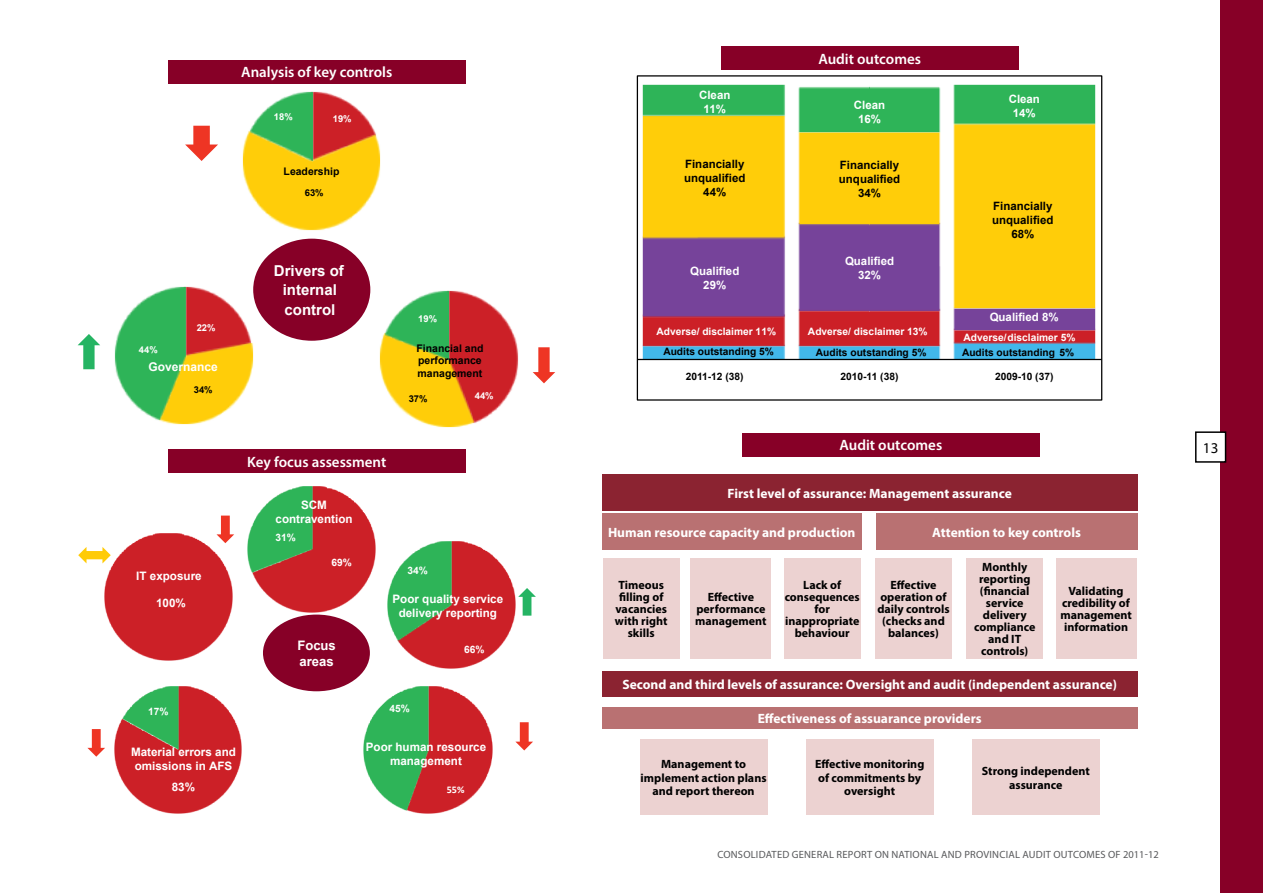
<style>
.page{position:relative;width:1263px;height:893px;background:#fff}
.page>*{position:absolute;margin:0;border:0;box-sizing:border-box;transform-origin:0 0}
.t1{font:600 15px "Myriad Pro";color:#fff}
.t2{font:700 15px/19.8px "Arial";color:#fff;text-align:center}
.t3{font:15px "Myriad Pro";color:#000}
.t4{font:700 13.5px "Myriad Pro";color:#fff}
.t5{font:700 13.05px/15.6px "Arial";color:#fff}
.t6{font:700 12px/12px "Myriad Pro";color:#000;text-align:center}
.t7{font:700 12px "Arial";color:#fff}
.t8{font:700 11.7px/14px "Arial";color:#fff;text-align:center}
.t9{font:700 11.55px/14px "Arial";color:#000;text-align:center}
.t10{font:700 11.55px/14px "Arial";color:#fff;text-align:center}
.t11{font:10.5px "Myriad Pro";letter-spacing:.02em;color:#58595b}
.t12{font:700 10.5px/12.6px "Arial";color:#000}
.t13{font:700 10.2px "Arial";color:#000}
.t14{font:700 10.2px "Arial";color:#fff}
.t15{font:700 10.2px "Calibri";color:#fff}
.t16{font:700 9.45px "Arial";color:#fff}
.t17{font:700 9.45px "Arial";color:#010101}
</style>
<div class="page">
<div style="left:1220px;top:0;width:43px;height:893px;background:#870027"></div>
<div style="left:1196px;top:432px;width:29px;height:30px;background:#fff"></div>
<div style="left:1195px;top:431px;width:31px;height:32px;border:2px solid #000"></div>
<div style="left:602px;top:474px;width:535px;height:37px;background:#8b2331"></div>
<div style="left:602px;top:671px;width:535px;height:26px;background:#8b2331"></div>
<div style="left:602px;top:707px;width:535px;height:21px;background:#b97172"></div>
<div style="left:640px;top:740px;width:127px;height:75px;background:#ecd2d1"></div>
<div style="left:806px;top:740px;width:127px;height:75px;background:#ecd2d1"></div>
<div style="left:972px;top:740px;width:127px;height:75px;background:#ecd2d1"></div>
<div style="left:603px;top:558px;width:76px;height:100px;background:#ecd2d1"></div>
<div style="left:875px;top:558px;width:77px;height:100px;background:#ecd2d1"></div>
<div style="left:690px;top:558px;width:81px;height:100px;background:#ecd2d1"></div>
<div style="left:966px;top:558px;width:77px;height:100px;background:#ecd2d1"></div>
<div style="left:784px;top:558px;width:76px;height:100px;background:#ecd2d1"></div>
<div style="left:1056px;top:558px;width:80px;height:100px;background:#ecd2d1"></div>
<div style="left:602px;top:514px;width:259px;height:36px;background:#b97172"></div>
<div style="left:876px;top:514px;width:261px;height:36px;background:#b97172"></div>
<div style="left:637px;top:75px;width:465px;height:326px;border:1px solid #000"></div>
<img style="left:641px;top:349px;width:456px;height:12px">
<img style="left:642px;top:332px;width:454px;height:17px">
<img style="left:642px;top:311px;width:454px;height:21px">
<img style="left:642px;top:135px;width:454px;height:176px">
<img style="left:642px;top:84px;width:454px;height:51px">
<hr style="left:637px;top:359px;width:465px;height:1px;background:#000">
<img style="left:316px;top:91px;width:58px;height:38px">
<img style="left:242px;top:129px;width:139px;height:102px">
<img style="left:247px;top:91px;width:69px;height:73px">
<img style="left:452px;top:290px;width:67px;height:132px">
<img style="left:379px;top:331px;width:98px;height:97px">
<img style="left:382px;top:290px;width:70px;height:73px">
<img style="left:188px;top:286px;width:66px;height:54px">
<img style="left:167px;top:340px;width:87px;height:85px">
<img style="left:114px;top:286px;width:74px;height:137px">
<div style="left:253px;top:239px;width:117px;height:102px;background:#870027;border-radius:50%"></div>
<svg style="left:533px;top:347px;width:22px;height:36px"></svg>
<svg style="left:78px;top:334px;width:22px;height:35px"></svg>
<svg style="left:185px;top:126px;width:33px;height:35px"></svg>
<img style="left:252px;top:486px;width:124px;height:127px">
<img style="left:247px;top:486px;width:66px;height:88px">
<img style="left:398px;top:541px;width:118px;height:128px">
<img style="left:387px;top:541px;width:66px;height:101px">
<img style="left:409px;top:686px;width:84px;height:128px">
<img style="left:363px;top:686px;width:67px;height:125px">
<img style="left:114px;top:686px;width:128px;height:128px">
<img style="left:121px;top:686px;width:58px;height:65px">
<img style="left:104px;top:533px;width:129px;height:128px">
<div style="left:263px;top:615px;width:107px;height:76px;background:#870027;border-radius:50%"></div>
<svg style="left:515px;top:722px;width:18px;height:28px"></svg>
<svg style="left:87px;top:729px;width:18px;height:28px"></svg>
<svg style="left:217px;top:516px;width:17px;height:27px"></svg>
<svg style="left:518px;top:588px;width:18px;height:28px"></svg>
<svg style="left:78px;top:547px;width:33px;height:16px"></svg>
<div style="left:168px;top:60px;width:298px;height:23px;background:#870027"></div>
<div style="left:168px;top:449px;width:298px;height:24px;background:#870027"></div>
<div style="left:742px;top:433px;width:298px;height:23px;background:#870027"></div>
<div style="left:721px;top:47px;width:297px;height:23px;background:#870027"></div>
<p class="t1" style="left:241px;top:63px;width:153px">Analysis of key controls</p>
<p class="t16" style="left:274px;top:111px;width:20px">18%</p>
<p class="t16" style="left:333px;top:112px;width:20px">19%</p>
<p class="t12" style="left:284px;top:166px;width:57px">Leadership</p>
<p class="t17" style="left:305px;top:187px;width:20px">63%</p>
<p class="t16" style="left:197px;top:321px;width:20px">22%</p>
<p class="t16" style="left:139px;top:343px;width:20px">44%</p>
<p class="t7" style="left:148px;top:359px;width:71px">Governance</p>
<p class="t17" style="left:194px;top:384px;width:20px">34%</p>
<p class="t2" style="left:274px;top:261px;width:72px">Drivers of internal control</p>
<p class="t16" style="left:418px;top:313px;width:20px">19%</p>
<p class="t12" style="left:416px;top:342px;width:69px">Financial and performance management</p>
<p class="t17" style="left:409px;top:393px;width:20px">37%</p>
<p class="t16" style="left:475px;top:389px;width:20px">44%</p>
<p class="t8" style="left:136px;top:570px;width:67px">IT exposure</p>
<p class="t8" style="left:156px;top:596px;width:31px">100%</p>
<p class="t1" style="left:247px;top:452px;width:141px">Key focus assessment</p>
<p class="t8" style="left:276px;top:499px;width:78px">SCM contravention</p>
<p class="t14" style="left:276px;top:531px;width:22px">31%</p>
<p class="t14" style="left:331px;top:556px;width:22px">69%</p>
<p class="t5" style="left:297px;top:638px;width:40px">Focus areas</p>
<p class="t14" style="left:407px;top:563px;width:22px">34%</p>
<p class="t8" style="left:393px;top:592px;width:112px">Poor quality service delivery reporting</p>
<p class="t14" style="left:464px;top:643px;width:22px">66%</p>
<p class="t14" style="left:148px;top:705px;width:22px">17%</p>
<p class="t14" style="left:390px;top:702px;width:22px">45%</p>
<p class="t8" style="left:131px;top:745px;width:106px">Material errors and omissions in AFS</p>
<p class="t8" style="left:366px;top:740px;width:122px">Poor human resource management</p>
<p class="t8" style="left:172px;top:780px;width:25px">83%</p>
<p class="t15" style="left:447px;top:784px;width:19px">55%</p>
<p class="t1" style="left:818px;top:50px;width:104px">Audit outcomes</p>
<p class="t10" style="left:699px;top:89px;width:33px">Clean<br>11%</p>
<p class="t10" style="left:854px;top:98px;width:33px">Clean<br>16%</p>
<p class="t10" style="left:1009px;top:93px;width:33px">Clean<br>14%</p>
<p class="t9" style="left:684px;top:157px;width:63px">Financially unqualified<br>44%</p>
<p class="t9" style="left:839px;top:159px;width:63px">Financially unqualified<br>34%</p>
<p class="t10" style="left:690px;top:264px;width:51px">Qualified<br>29%</p>
<p class="t10" style="left:845px;top:255px;width:51px">Qualified<br>32%</p>
<p class="t14" style="left:656px;top:324px;width:121px">Adverse/ disclaimer 11%</p>
<p class="t14" style="left:808px;top:325px;width:121px">Adverse/ disclaimer 13%</p>
<p class="t9" style="left:992px;top:199px;width:63px">Financially unqualified<br>68%</p>
<p class="t10" style="left:990px;top:310px;width:70px">Qualified 8%</p>
<p class="t14" style="left:963px;top:330px;width:114px">Adverse/ disclaimer 5%</p>
<p class="t13" style="left:663px;top:345px;width:112px">Audits outstanding 5%</p>
<p class="t13" style="left:816px;top:345px;width:112px">Audits outstanding 5%</p>
<p class="t13" style="left:962px;top:345px;width:114px">Audits outstanding 5%</p>
<p class="t13" style="left:686px;top:370px;width:59px">2011-12 (38)</p>
<p class="t13" style="left:840px;top:370px;width:59px">2010-11 (38)</p>
<p class="t13" style="left:995px;top:370px;width:60px">2009-10 (37)</p>
<p class="t1" style="left:839px;top:436px;width:104px">Audit outcomes</p>
<p class="t4" style="left:727px;top:484px;width:286px">First level of assurance: Management assurance</p>
<p class="t4" style="left:608px;top:524px;width:249px">Human resource capacity and production</p>
<p class="t4" style="left:932px;top:524px;width:150px">Attention to key controls</p>
<p class="t6" style="left:974px;top:560px;width:63px">Monthly reporting (financial service delivery compliance and IT controls)</p>
<p class="t6" style="left:615px;top:578px;width:54px">Timeous filling of vacancies with right skills</p>
<p class="t6" style="left:877px;top:578px;width:74px">Effective operation of daily controls (checks and balances)</p>
<p class="t6" style="left:785px;top:578px;width:77px">Lack of consequences for inappropriate behaviour</p>
<p class="t6" style="left:1060px;top:584px;width:73px">Validating credibility of management information</p>
<p class="t6" style="left:695px;top:590px;width:73px">Effective performance management</p>
<p class="t4" style="left:622px;top:675px;width:496px">Second and third levels of assurance: Oversight and audit (independent assurance)</p>
<p class="t4" style="left:758px;top:709px;width:225px">Effectiveness of assuarance providers</p>
<p class="t6" style="left:641px;top:757px;width:127px;line-height:13.5px">Management to implement action plans and report thereon</p>
<p class="t6" style="left:815px;top:757px;width:111px;line-height:13.5px">Effective monitoring of commitments by oversight</p>
<p class="t6" style="left:982px;top:764px;width:109px;line-height:13.5px">Strong independent assurance</p>
<p class="t11" style="left:717px;top:848px;width:344px">CONSOLIDATED GENERAL REPORT ON NATIONAL AND PROVINCIAL AUDIT OUTCO</p>
<p class="t11" style="left:1086px;top:848px;width:74px">MES OF 2011-12</p>
<p class="t3" style="left:1203px;top:438px;width:17px">13</p>
</div>
